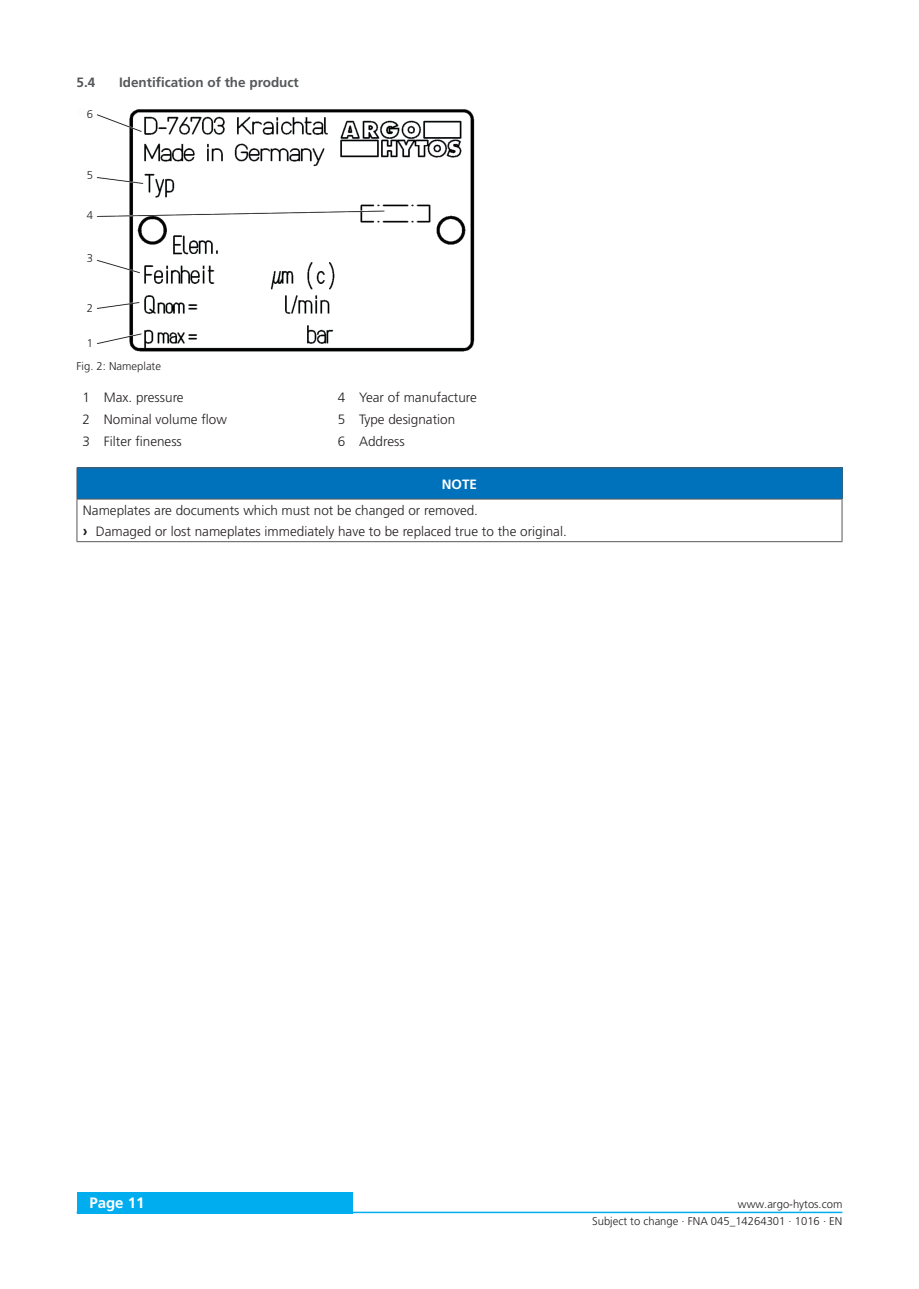
<style>
.page{position:relative;width:919px;height:1289px;background:#fff}
.page>*{position:absolute;margin:0;border:0;box-sizing:border-box;transform-origin:0 0}
.t1{font:700 15px "Frutiger LT Pro";color:#fff}
._06_Copytext{font:300 13.5px "Frutiger LT Pro";color:#231f20}
.t2{font:700 13.5px "Frutiger LT Pro";color:#57585a}
._06_Copytext-2{font:700 13.5px "Frutiger LT Pro";color:#fff}
._08_Legend{font:300 11.25px "Frutiger LT Pro";color:#231f20}
.s1{font-weight:700;font-size:15px}
</style>
<div class="page">
<div style="left:77px;top:1191px;width:275px;height:22px;background:#00aeef"></div>
<hr style="left:77px;top:1211px;width:765px;height:2px;background:#00aeef">
<img style="left:96px;top:109px;width:379px;height:243px">
<div style="left:77px;top:468px;width:765px;height:31px;background:#0072bc"></div>
<hr style="left:77px;top:468px;width:1px;height:30px;background:#57585a">
<hr style="left:841px;top:468px;width:1px;height:30px;background:#57585a">
<hr style="left:77px;top:499px;width:1px;height:42px;background:#57585a">
<hr style="left:841px;top:499px;width:1px;height:42px;background:#57585a">
<hr style="left:77px;top:467px;width:765px;height:1px;background:#57585a">
<hr style="left:77px;top:498px;width:765px;height:1px;background:#57585a">
<hr style="left:77px;top:541px;width:765px;height:1px;background:#57585a">
<p class="t2" style="left:77px;top:74px;width:20px">5.4</p>
<p class="t2" style="left:119px;top:74px;width:181px">Identification of the product</p>
<p class="_08_Legend" style="left:87px;top:107px;width:8px">6</p>
<p class="_08_Legend" style="left:87px;top:168px;width:8px">5</p>
<p class="_08_Legend" style="left:87px;top:209px;width:8px">4</p>
<p class="_08_Legend" style="left:87px;top:251px;width:8px">3</p>
<p class="_08_Legend" style="left:87px;top:301px;width:8px">2</p>
<p class="_08_Legend" style="left:87px;top:337px;width:8px">1</p>
<p class="_08_Legend" style="left:77px;top:360px;width:86px">Fig. 2: Nameplate</p>
<p class="_06_Copytext" style="left:83px;top:389px;width:9px">1</p>
<p class="_06_Copytext" style="left:104px;top:389px;width:81px">Max. pressure</p>
<p class="_06_Copytext" style="left:338px;top:389px;width:9px">4</p>
<p class="_06_Copytext" style="left:359px;top:389px;width:119px">Year of manufacture</p>
<p class="_06_Copytext" style="left:83px;top:411px;width:9px">2</p>
<p class="_06_Copytext" style="left:104px;top:411px;width:125px">Nominal volume flow</p>
<p class="_06_Copytext" style="left:338px;top:411px;width:9px">5</p>
<p class="_06_Copytext" style="left:359px;top:411px;width:98px">Type designation</p>
<p class="_06_Copytext" style="left:83px;top:433px;width:9px">3</p>
<p class="_06_Copytext" style="left:104px;top:433px;width:80px">Filter fineness</p>
<p class="_06_Copytext" style="left:338px;top:433px;width:9px">6</p>
<p class="_06_Copytext" style="left:359px;top:433px;width:47px">Address</p>
<p class="_06_Copytext-2" style="left:442px;top:476px;width:37px">NOTE</p>
<p class="_06_Copytext" style="left:83px;top:502px;width:396px">Nameplates are documents which must not be changed or removed.</p>
<p class="_06_Copytext" style="left:83px;top:523px;width:485px"><span class="s1">›</span> Damaged or lost nameplates immediately have to be replaced true to the original.</p>
<p class="t1" style="left:89px;top:1194px;width:57px">Page 11</p>
<p class="_08_Legend" style="left:738px;top:1197px;width:106px">www.argo-hytos.com</p>
<p class="_08_Legend" style="left:592px;top:1214px;width:252px">Subject to change · FNA 045_14264301 · 1016 · EN</p>
</div>
